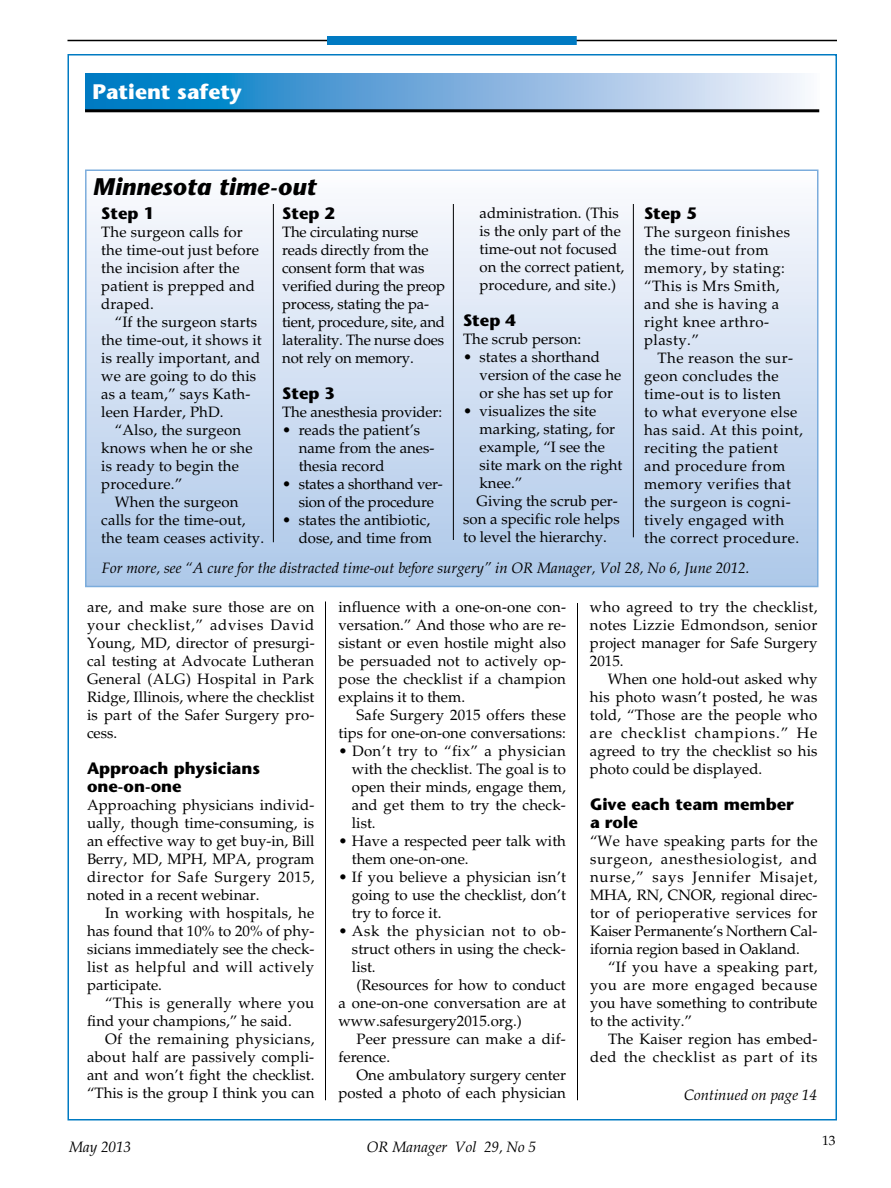
<style>
.page{position:relative;width:891px;height:1188px;background:#fff}
.page>*{position:absolute;margin:0;border:0;box-sizing:border-box;transform-origin:0 0}
.t1{font:italic 700 24px "Stone Sans Std";color:#000}
.t2{font:700 21px "Stone Sans Std";color:#fff}
.t3{font:700 16.5px/18px "Stone Sans Std";color:#000}
.t4{font:15px/18px "Palatino LT Std";color:#000;text-align:justify}
.t5{font:15px/18px "Palatino LT Std";letter-spacing:.03em;color:#000}
.t6{font:italic 15px "Palatino LT Std";color:#000}
.t7{font:15px/18px "Palatino LT Std";letter-spacing:.04em;color:#000;text-align:right}
.t8{font:15px/18px "Palatino LT Std";letter-spacing:-.02em;color:#000;text-align:center}
.t9{font:13.5px "Palatino LT Std";color:#000}
</style>
<div class="page">
<div style="left:68px;top:54px;width:769px;height:1066px;background:#fff;border:2px solid #007ac2"></div>
<hr style="left:68px;top:40px;width:769px;height:1px;background:#000">
<div style="left:327px;top:36px;width:250px;height:9px;background:#007ac2"></div>
<hr style="left:577px;top:603px;width:1px;height:497px;background:#000">
<hr style="left:325px;top:601px;width:1px;height:499px;background:#000">
<svg style="left:85px;top:73px;width:720px;height:36px;background:#70aedc"></svg>
<hr style="left:85px;top:109px;width:734px;height:3px;background:#000">
<div style="left:86px;top:170px;width:732px;height:416px;background:linear-gradient(to bottom,#fbfbfd,#adc7e9)"></div>
<div style="left:85px;top:170px;width:734px;height:417px;border:2px solid #7bacdc"></div>
<hr style="left:273px;top:204px;width:1px;height:338px;background:#000">
<hr style="left:453px;top:204px;width:1px;height:336px;background:#000">
<hr style="left:633px;top:204px;width:1px;height:333px;background:#000">
<h2 class="t2" style="left:93px;top:80px;width:151px">Patient safety</h2>
<h1 class="t1" style="left:93px;top:172px;width:225px">Minnesota time-out</h1>
<p class="t3" style="left:101px;top:204px;width:54px">Step 1</p>
<p class="t4" style="left:101px;top:223px;width:159px;text-align:left">The surgeon calls for the time-out just before the incision after the patient is prepped and draped.</p>
<p class="t4" style="left:101px;top:313px;width:162px;text-align:left;text-indent:14px">“If the surgeon starts the time-out, it shows it is really important, and we are going to do this as a team,” says Kath&shy;leen Harder, PhD.</p>
<p class="t4" style="left:101px;top:421px;width:153px;text-align:left;text-indent:14px">“Also, the surgeon knows when he or she is ready to begin the procedure.”</p>
<p class="t4" style="left:101px;top:493px;width:164px;text-align:left;text-indent:14px">When the surgeon calls for the time-out, the team ceases activity.</p>
<p class="t4" style="left:480px;top:204px;width:146px;text-align:left">administration. (This is the only part of the time-out not focused on the correct patient, procedure, and site.)</p>
<p class="t3" style="left:463px;top:311px;width:54px">Step 4</p>
<p class="t4" style="left:463px;top:330px;width:120px">The scrub person:</p>
<p class="t4" style="left:480px;top:348px;width:143px;text-align:left;text-indent:-16px">• states a shorthand version of the case he or she has set up for</p>
<p class="t4" style="left:463px;top:402px;width:135px">• visualizes the site</p>
<p class="t4" style="left:480px;top:420px;width:137px">marking, stating, for</p>
<p class="t4" style="left:480px;top:438px;width:127px">example, “I see the</p>
<p class="t4" style="left:480px;top:456px;width:144px">site mark on the right</p>
<p class="t4" style="left:480px;top:474px;width:44px">knee.”</p>
<p class="t4" style="left:477px;top:492px;width:143px">Giving the scrub per-</p>
<p class="t4" style="left:463px;top:510px;width:158px">son a specific role helps</p>
<p class="t4" style="left:463px;top:528px;width:145px">to level the hierarchy.</p>
<p class="t3" style="left:644px;top:204px;width:54px">Step 5</p>
<p class="t5" style="left:644px;top:223px;width:148px">The surgeon finishes the time-out from memory, by stating: “This is Mrs Smith, and she is having a right knee arthro&shy;plasty.”</p>
<p class="t5" style="left:644px;top:349px;width:160px;text-indent:14px">The reason the sur&shy;geon concludes the time-out is to listen<br>to what everyone else has said. At this point, reciting the patient and procedure from memory verifies that the surgeon is cogni&shy;tively engaged with the correct procedure.</p>
<p class="t6" style="left:102px;top:560px;width:649px">For more, see “A cure for the distracted time-out before surgery” in OR Manager, Vol 28, No 6, June 2012.</p>
<p class="t3" style="left:282px;top:204px;width:54px">Step 2</p>
<p class="t4" style="left:282px;top:223px;width:164px;text-align:left">The circulating nurse reads directly from the consent form that was verified during the preop process, stating the pa&shy;tient, procedure, site, and laterality. The nurse does not rely on memory.</p>
<p class="t3" style="left:282px;top:384px;width:54px">Step 3</p>
<p class="t4" style="left:282px;top:403px;width:161px">The anesthesia provider:</p>
<p class="t4" style="left:299px;top:421px;width:137px;text-align:left;text-indent:-16px">• reads the patient’s name from the anes&shy;thesia record</p>
<p class="t8" style="left:282px;top:475px;width:162px">• states a shorthand ver&shy;sion of the procedure</p>
<p class="t4" style="left:282px;top:511px;width:151px;text-align:right">• states the antibiotic, dose, and time from</p>
<p class="t4" style="left:87px;top:598px;width:229px">are, and make sure those are on your checklist,” advises David Young, MD, director of presurgi&shy;cal testing at Advocate Lutheran General (ALG) Hospital in Park Ridge, Illinois, where the checklist is part of the Safer Surgery pro&shy;cess.</p>
<p class="t3" style="left:87px;top:759px;width:175px">Approach physicians one-on-one</p>
<p class="t4" style="left:87px;top:796px;width:229px">Approaching physicians individ&shy;ually, though time-consuming, is an effective way to get buy-in, Bill Berry, MD, MPH, MPA, program director for Safe Surgery 2015, noted in a recent webinar.</p>
<p class="t4" style="left:87px;top:904px;width:229px;text-indent:18px">In working with hospitals, he has found that 10% to 20% of phy&shy;sicians immediately see the check&shy;list as helpful and will actively participate.</p>
<p class="t4" style="left:87px;top:994px;width:229px;text-indent:18px">“This is generally where you find your champions,” he said.</p>
<p class="t4" style="left:87px;top:1030px;width:229px;text-indent:18px">Of the remaining physicians, about half are passively compli&shy;ant and won’t fight the checklist. “This is the group I think you can</p>
<p class="t4" style="left:339px;top:598px;width:229px">influence with a one-on-one con&shy;versation.” And those who are re&shy;sistant or even hostile might also be persuaded not to actively op&shy;pose the checklist if a champion explains it to them.</p>
<p class="t4" style="left:339px;top:706px;width:229px;text-align:right">Safe Surgery 2015 offers these tips for one-on-one conversations:</p>
<p class="t4" style="left:352px;top:742px;width:216px;text-indent:-13px">• Don’t try to “fix” a physician with the checklist. The goal is to open their minds, engage them, and get them to try the check&shy;list.</p>
<p class="t4" style="left:352px;top:832px;width:216px;text-indent:-14px">• Have a respected peer talk with them one-on-one.</p>
<p class="t4" style="left:352px;top:868px;width:216px;text-indent:-14px">• If you believe a physician isn’t going to use the checklist, don’t try to force it.</p>
<p class="t7" style="left:338px;top:922px;width:229px">• Ask the physician not to ob-</p>
<p class="t4" style="left:352px;top:940px;width:215px">struct others in using the check-</p>
<p class="t4" style="left:352px;top:958px;width:25px">list.</p>
<p class="t4" style="left:356px;top:976px;width:211px">(Resources for how to conduct</p>
<p class="t4" style="left:338px;top:994px;width:229px">a one-on-one conversation are at</p>
<p class="t4" style="left:338px;top:1012px;width:185px">www.safesurgery2015.org.)</p>
<p class="t4" style="left:356px;top:1030px;width:211px">Peer pressure can make a dif-</p>
<p class="t4" style="left:338px;top:1048px;width:53px">ference.</p>
<p class="t4" style="left:356px;top:1066px;width:211px">One ambulatory surgery center</p>
<p class="t4" style="left:338px;top:1084px;width:229px">posted a photo of each physician</p>
<p class="t6" style="left:69px;top:1138px;width:64px">May 2013</p>
<p class="t6" style="left:367px;top:1138px;width:171px">OR Manager Vol 29, No 5</p>
<p class="t4" style="left:590px;top:598px;width:229px">who agreed to try the checklist, notes Lizzie Edmondson, senior project manager for Safe Surgery 2015.</p>
<p class="t4" style="left:590px;top:670px;width:229px;text-indent:18px">When one hold-out asked why his photo wasn’t posted, he was told, “Those are the people who are checklist champions.” He agreed to try the checklist so his photo could be displayed.</p>
<p class="t3" style="left:590px;top:795px;width:205px">Give each team member a role</p>
<p class="t4" style="left:590px;top:832px;width:229px">“We have speaking parts for the surgeon, anesthesiologist, and nurse,” says Jennifer Misajet, MHA, RN, CNOR, regional direc&shy;tor of perioperative services for Kaiser Permanente’s Northern Cal&shy;ifornia region based in Oakland.</p>
<p class="t4" style="left:590px;top:958px;width:229px;text-indent:18px">“If you have a speaking part, you are more engaged because you have something to contribute to the activity.”</p>
<p class="t7" style="left:590px;top:1030px;width:229px">The Kaiser region has embed&shy;ded the checklist as part of its</p>
<p class="t6" style="left:684px;top:1086px;width:134px">Continued on page 14</p>
<p class="t9" style="left:822px;top:1133px;width:15px">13</p>
</div>
